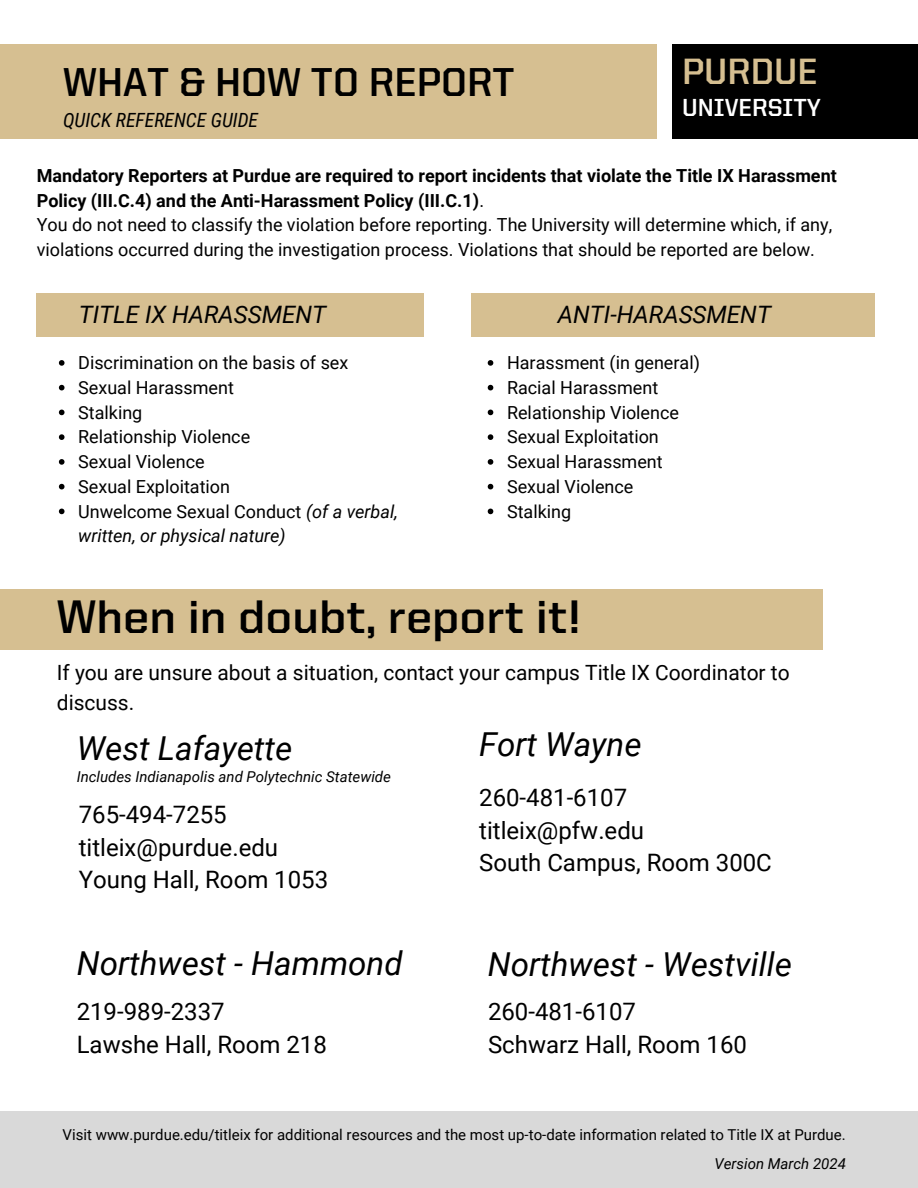
<style>
.page{position:relative;width:918px;height:1188px;background:#fff}
.page>*{position:absolute;margin:0;border:0;box-sizing:border-box;transform-origin:0 0}
.t1{font:700 47.25px "United Sans Reg";color:#000}
.t2{font:700 40.5px "United Sans Reg";color:#000}
.t3{font:700 36.75px "United Sans Reg";color:#d6bf91}
.t4{font:italic 33px "Roboto";color:#000}
.t5{font:700 24.75px "United Sans Reg";color:#fff}
.t6{font:24px/32.7px "Roboto";color:#000}
.t7{font:italic 24px "Roboto";color:#000}
.t8{font:21px/29.2px "Roboto";color:#000}
.t9{font:italic 19.65px "Roboto Condensed";color:#000}
.t10{font:18px/24.8px "Roboto";color:#000}
.t11{font:700 18px/24.8px "Roboto";color:#000}
.t12{font:italic 18px/24.8px "Roboto";color:#000}
.t13{font:15px "Roboto";color:#000}
.t14{font:italic 15px "Roboto";color:#000}
.s1{font-weight:400}
.s2{font-style:normal}
</style>
<div class="page">
<div style="left:37px;top:294px;width:387px;height:43px;background:#d6bf91"></div>
<div style="left:0;top:45px;width:657px;height:94px;background:#d6bf91"></div>
<div style="left:673px;top:45px;width:245px;height:94px;background:#000"></div>
<div style="left:471px;top:294px;width:403px;height:43px;background:#d6bf91"></div>
<svg style="left:59px;top:360px;width:6px;height:6px"></svg>
<svg style="left:59px;top:385px;width:6px;height:5px"></svg>
<svg style="left:59px;top:410px;width:6px;height:5px"></svg>
<svg style="left:59px;top:434px;width:6px;height:6px"></svg>
<svg style="left:59px;top:459px;width:6px;height:6px"></svg>
<svg style="left:59px;top:484px;width:6px;height:5px"></svg>
<svg style="left:59px;top:509px;width:6px;height:5px"></svg>
<svg style="left:488px;top:360px;width:5px;height:6px"></svg>
<svg style="left:488px;top:385px;width:5px;height:5px"></svg>
<svg style="left:488px;top:410px;width:5px;height:5px"></svg>
<svg style="left:488px;top:434px;width:5px;height:6px"></svg>
<svg style="left:488px;top:459px;width:5px;height:6px"></svg>
<svg style="left:488px;top:484px;width:5px;height:5px"></svg>
<svg style="left:488px;top:509px;width:5px;height:5px"></svg>
<div style="left:0;top:589px;width:822px;height:61px;background:#d6bf91"></div>
<div style="left:0;top:1111px;width:918px;height:77px;background:#d9d9d9"></div>
<h2 class="t2" style="left:63px;top:65px;width:453px">WHAT &amp; HOW TO REPORT</h2>
<p class="t3" style="left:682px;top:56px;width:137px">PURDUE</p>
<h2 class="t5" style="left:682px;top:97px;width:140px">UNIVERSITY</h2>
<p class="t9" style="left:63px;top:109px;width:197px">QUICK REFERENCE GUIDE</p>
<p class="t11" style="left:37px;top:163px;width:802px">Mandatory Reporters at Purdue are required to report incidents that violate the Title IX Harassment<br>Policy (III.C.4) and the Anti-Harassment Policy (III.C.1)<span class="s1">.</span></p>
<p class="t10" style="left:37px;top:213px;width:797px">You do not need to classify the violation before reporting. The University will determine which, if any, violations occurred during the investigation process. Violations that should be reported are below.</p>
<p class="t7" style="left:79px;top:300px;width:249px">TITLE IX HARASSMENT</p>
<h4 class="t10" style="left:78px;top:351px;width:272px">Discrimination on the basis of sex</h4>
<p class="t10" style="left:78px;top:375px;width:157px">Sexual Harassment</p>
<p class="t10" style="left:78px;top:400px;width:66px">Stalking</p>
<h5 class="t10" style="left:78px;top:425px;width:173px">Relationship Violence</h5>
<p class="t10" style="left:78px;top:450px;width:128px">Sexual Violence</p>
<p class="t10" style="left:78px;top:474px;width:153px">Sexual Exploitation</p>
<p class="t12" style="left:78px;top:499px;width:321px"><span class="s2">Unwelcome Sexual Conduct</span> (of a verbal, written, or physical nature)</p>
<p class="t7" style="left:558px;top:300px;width:215px">ANTI-HARASSMENT</p>
<p class="t10" style="left:507px;top:351px;width:194px">Harassment (in general)</p>
<h5 class="t10" style="left:507px;top:375px;width:153px">Racial Harassment</h5>
<p class="t10" style="left:507px;top:400px;width:173px">Relationship Violence</p>
<p class="t10" style="left:507px;top:425px;width:153px">Sexual Exploitation</p>
<p class="t10" style="left:507px;top:450px;width:157px">Sexual Harassment</p>
<p class="t10" style="left:507px;top:474px;width:128px">Sexual Violence</p>
<p class="t10" style="left:507px;top:499px;width:66px">Stalking</p>
<p class="t1" style="left:57px;top:597px;width:526px">When in doubt, report it!</p>
<h1 class="t8" style="left:57px;top:659px;width:734px">If you are unsure about a situation, contact your campus Title IX Coordinator to discuss.</h1>
<h3 class="t4" style="left:77px;top:729px;width:217px">West Lafayette</h3>
<p class="t6" style="left:79px;top:798px;width:251px">765-494-7255 titleix@purdue.edu<br>Young Hall, Room 1053</p>
<h6 class="t14" style="left:77px;top:768px;width:316px">Includes Indianapolis and Polytechnic Statewide</h6>
<h6 class="t4" style="left:77px;top:945px;width:327px">Northwest - Hammond</h6>
<h3 class="t6" style="left:77px;top:996px;width:252px">219-989-2337<br>Lawshe Hall, Room 218</h3>
<h6 class="t4" style="left:479px;top:725px;width:164px">Fort Wayne</h6>
<h3 class="t6" style="left:479px;top:781px;width:294px">260-481-6107 titleix@pfw.edu<br>South Campus, Room 300C</h3>
<h6 class="t4" style="left:488px;top:946px;width:306px">Northwest - Westville</h6>
<h3 class="t6" style="left:488px;top:996px;width:261px">260-481-6107<br>Schwarz Hall, Room 160</h3>
<p class="t13" style="left:63px;top:1126px;width:785px">Visit www.purdue.edu/titleix for additional resources and the most up-to-date information related to Title IX at Purdue.</p>
<p class="t14" style="left:714px;top:1155px;width:133px">Version March 2024</p>
</div>
